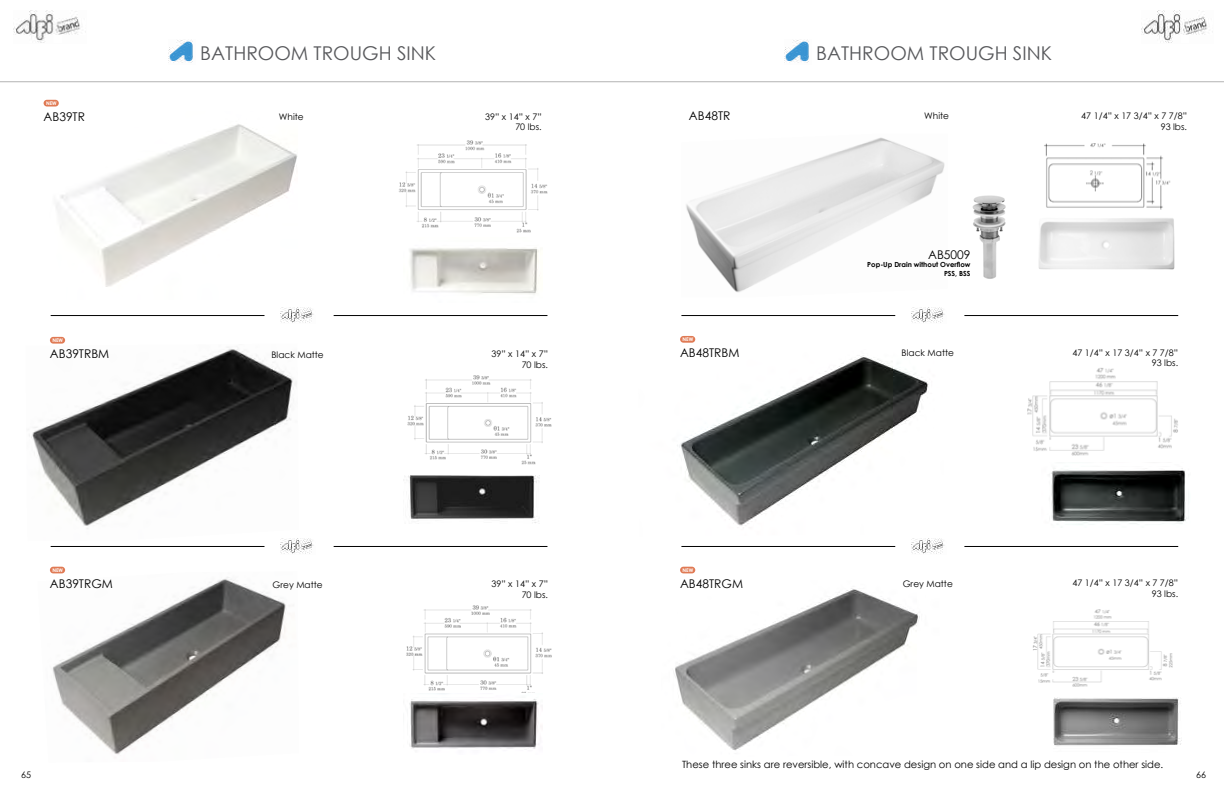
<style>
.page{position:relative;width:1224px;height:792px;background:#fff}
.page>*{position:absolute;margin:0;border:0;box-sizing:border-box;transform-origin:0 0}
.t1{font:19px "Century Gothic";color:#57585b}
.t2{font:12px "Century Gothic";color:#000}
.t3{font:10px "Century Gothic";color:#000}
.t4{font:9px/10.8px "Century Gothic";color:#000;text-align:right}
.t5{font:700 7px/8.4px "Century Gothic";color:#000;text-align:right}
.t6{font:700 5px "Century Gothic";color:#fff}
</style>
<div class="page">
<img style="left:406px;top:605px;width:145px;height:88px">
<img style="left:50px;top:572px;width:236px;height:183px">
<div style="left:50px;top:567px;width:15px;height:6px;background:#e07a54;border-radius:3px"></div>
<img style="left:409px;top:693px;width:130px;height:56px">
<img style="left:407px;top:375px;width:144px;height:90px">
<img style="left:408px;top:475px;width:132px;height:48px">
<img style="left:29px;top:347px;width:267px;height:193px">
<div style="left:50px;top:337px;width:15px;height:7px;background:#e07a54;border-radius:3px"></div>
<img style="left:1033px;top:609px;width:140px;height:78px">
<img style="left:675px;top:588px;width:245px;height:163px">
<div style="left:680px;top:567px;width:15px;height:6px;background:#e07a54;border-radius:3px"></div>
<img style="left:1053px;top:697px;width:129px;height:49px">
<img style="left:1027px;top:368px;width:151px;height:88px">
<img style="left:1051px;top:468px;width:138px;height:57px">
<img style="left:677px;top:355px;width:252px;height:171px">
<div style="left:680px;top:336px;width:15px;height:7px;background:#e07a54;border-radius:3px"></div>
<img style="left:1141px;top:11px;width:72px;height:32px">
<img style="left:14px;top:11px;width:72px;height:32px">
<img style="left:785px;top:40px;width:24px;height:23px">
<img style="left:169px;top:40px;width:24px;height:23px">
<img style="left:686px;top:137px;width:259px;height:156px">
<img style="left:972px;top:195px;width:34px;height:84px">
<img style="left:1044px;top:143px;width:127px;height:67px">
<img style="left:1039px;top:218px;width:136px;height:52px">
<hr style="left:0;top:81px;width:1224px;height:1px;background:#8f8f8f">
<hr style="left:51px;top:546px;width:213px;height:1px;background:#000">
<hr style="left:334px;top:546px;width:213px;height:1px;background:#000">
<img style="left:281px;top:538px;width:33px;height:16px">
<hr style="left:681px;top:546px;width:214px;height:1px;background:#000">
<hr style="left:964px;top:546px;width:214px;height:1px;background:#000">
<img style="left:911px;top:538px;width:34px;height:16px">
<hr style="left:51px;top:315px;width:213px;height:1px;background:#000">
<hr style="left:334px;top:315px;width:213px;height:1px;background:#000">
<img style="left:281px;top:308px;width:33px;height:15px">
<hr style="left:681px;top:315px;width:214px;height:1px;background:#000">
<hr style="left:964px;top:315px;width:214px;height:1px;background:#000">
<img style="left:911px;top:308px;width:34px;height:15px">
<img style="left:56px;top:124px;width:241px;height:163px">
<img style="left:399px;top:140px;width:149px;height:93px">
<div style="left:44px;top:100px;width:15px;height:7px;background:#e07a54;border-radius:3px"></div>
<img style="left:409px;top:247px;width:131px;height:48px">
<h1 class="t1" style="left:200px;top:40px;width:237px">BATHROOM TROUGH SINK</h1>
<h1 class="t1" style="left:816px;top:40px;width:237px">BATHROOM TROUGH SINK</h1>
<p class="t6" style="left:46px;top:99px;width:12px">NEW</p>
<h2 class="t2" style="left:44px;top:108px;width:43px">AB39TR</h2>
<p class="t4" style="left:485px;top:111px;width:58px">39” x 14” x 7”<br>70 lbs.</p>
<p class="t4" style="left:279px;top:111px;width:26px">White</p>
<h2 class="t2" style="left:689px;top:108px;width:43px">AB48TR</h2>
<p class="t4" style="left:1081px;top:110px;width:107px">47 1/4” x 17 3/4” x 7 7/8”<br>93 lbs.</p>
<p class="t4" style="left:924px;top:111px;width:26px">White</p>
<h2 class="t2" style="left:928px;top:246px;width:44px">AB5009</h2>
<p class="t5" style="left:867px;top:260px;width:105px">Pop-Up Drain without Overflow<br>PSS, BSS</p>
<p class="t6" style="left:52px;top:337px;width:12px">NEW</p>
<h2 class="t2" style="left:50px;top:345px;width:61px">AB39TRBM</h2>
<p class="t4" style="left:271px;top:350px;width:54px">Black Matte</p>
<p class="t4" style="left:491px;top:349px;width:58px">39” x 14” x 7”<br>70 lbs.</p>
<p class="t6" style="left:683px;top:336px;width:12px">NEW</p>
<h2 class="t2" style="left:680px;top:344px;width:61px">AB48TRBM</h2>
<p class="t4" style="left:1072px;top:347px;width:107px">47 1/4” x 17 3/4” x 7 7/8”<br>93 lbs.</p>
<p class="t4" style="left:902px;top:347px;width:54px">Black Matte</p>
<p class="t6" style="left:52px;top:566px;width:12px">NEW</p>
<h2 class="t2" style="left:50px;top:575px;width:64px">AB39TRGM</h2>
<p class="t4" style="left:273px;top:579px;width:52px">Grey Matte</p>
<p class="t4" style="left:491px;top:579px;width:58px">39” x 14” x 7”<br>70 lbs.</p>
<p class="t6" style="left:683px;top:566px;width:12px">NEW</p>
<h2 class="t2" style="left:680px;top:575px;width:64px">AB48TRGM</h2>
<p class="t4" style="left:1072px;top:578px;width:107px">47 1/4” x 17 3/4” x 7 7/8”<br>93 lbs.</p>
<p class="t4" style="left:903px;top:578px;width:52px">Grey Matte</p>
<p class="t3" style="left:682px;top:758px;width:483px">These three sinks are reversible, with concave design on one side and a lip design on the other side.</p>
<p class="t4" style="left:21px;top:769px;width:11px">65</p>
<p class="t4" style="left:1196px;top:769px;width:11px">66</p>
</div>
